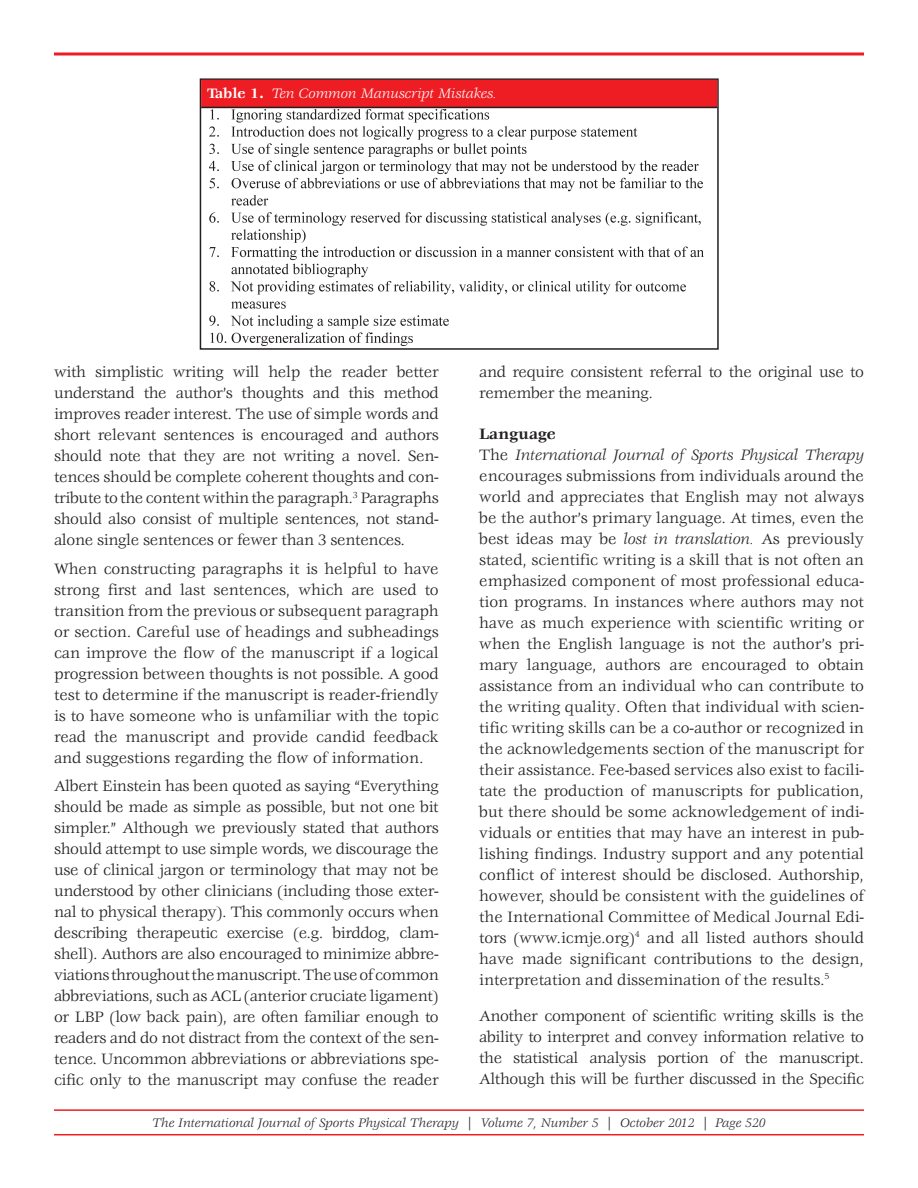
<style>
.page{position:relative;width:918px;height:1188px;background:#fff}
.page>*{position:absolute;margin:0;border:0;box-sizing:border-box;transform-origin:0 0}
.t1{font:16.5px/21px "Veljovic Std";letter-spacing:-.005em;color:#231f20;text-align:justify}
.t2{font:italic 15px "Veljovic Std";color:#fff}
.t3{font:italic 13.5px "Veljovic Std";color:#231f20}
.s1{font-weight:700;font-style:normal}
.s2{font-weight:700}
.s3{font-style:italic}
</style>
<div class="page">
<hr style="left:54px;top:1109px;width:810px;height:2px;background:#ee1d23">
<hr style="left:54px;top:1134px;width:810px;height:1px;background:#ee1d23">
<svg style="left:54px;top:52px;width:810px;height:4px"></svg>
<img style="left:209px;top:110px;width:495px;height:235px">
<div style="left:200px;top:78px;width:519px;height:272px;border:2px solid #231f20"></div>
<div style="left:201px;top:80px;width:516px;height:27px;background:#ee1d23"></div>
<hr style="left:201px;top:107px;width:516px;height:1px;background:#231f20">
<p class="t2" style="left:207px;top:87px;width:291px"><span class="s1">Table 1.</span> Ten Common Manuscript Mistakes.</p>
<p class="t1" style="left:54px;top:362px;width:386px">with simplistic writing will help the reader better understand the author’s thoughts and this method improves reader interest. The use of simple words and short relevant sentences is encouraged and authors should note that they are not writing a novel. Sen&shy;tences should be complete coherent thoughts and con&shy;tribute to the content within the paragraph.<sup>3</sup> Paragraphs should also consist of multiple sentences, not stand&shy;alone single sentences or fewer than 3 sentences.</p>
<p class="t1" style="left:54px;top:559px;width:386px">When constructing paragraphs it is helpful to have strong first and last sentences, which are used to transition from the previous or subsequent paragraph or section. Careful use of headings and subheadings can improve the flow of the manuscript if a logical progression between thoughts is not possible. A good test to determine if the manuscript is reader-friendly is to have someone who is unfamiliar with the topic read the manuscript and provide candid feedback and suggestions regarding the flow of information.</p>
<p class="t1" style="left:54px;top:776px;width:386px">Albert Einstein has been quoted as saying “Everything should be made as simple as possible, but not one bit simpler.” Although we previously stated that authors should attempt to use simple words, we discourage the use of clinical jargon or terminology that may not be understood by other clinicians (including those exter&shy;nal to physical therapy). This commonly occurs when describing therapeutic exercise (e.g. birddog, clam&shy;shell). Authors are also encouraged to minimize abbre&shy;viations throughout the manuscript. The use of common abbreviations, such as ACL (anterior cruciate ligament) or LBP (low back pain), are often familiar enough to readers and do not distract from the context of the sen&shy;tence. Uncommon abbreviations or abbreviations spe&shy;cific only to the manuscript may confuse the reader</p>
<p class="t1" style="left:479px;top:362px;width:386px">and require consistent referral to the original use to remember the meaning.</p>
<p class="t1" style="left:479px;top:424px;width:386px;text-align:left"><span class="s2">Language<br></span>The <span class="s3">International Journal of Sports Physical Therapy </span>encourages submissions from individuals around the world and appreciates that English may not always be the author’s primary language. At times, even the best ideas may be <span class="s3">lost in translation.</span> As previously stated, scientific writing is a skill that is not often an emphasized component of most professional educa&shy;tion programs. In instances where authors may not have as much experience with scientific writing or when the English language is not the author’s pri&shy;mary language, authors are encouraged to obtain assistance from an individual who can contribute to the writing quality. Often that individual with scien&shy;tific writing skills can be a co-author or recognized in the acknowledgements section of the manuscript for their assistance. Fee-based services also exist to facili&shy;tate the production of manuscripts for publication, but there should be some acknowledgement of indi&shy;viduals or entities that may have an interest in pub&shy;lishing findings. Industry support and any potential conflict of interest should be disclosed. Authorship, however, should be consistent with the guidelines of the International Committee of Medical Journal Edi&shy;tors (www.icmje.org)<sup>4</sup> and all listed authors should have made significant contributions to the design, interpretation and dissemination of the results.<sup>5</sup></p>
<p class="t1" style="left:479px;top:1006px;width:386px">Another component of scientific writing skills is the ability to interpret and convey information relative to the statistical analysis portion of the manuscript.<br>Although this will be further discussed in the Specific</p>
<p class="t3" style="left:152px;top:1117px;width:615px">The International Journal of Sports Physical Therapy | Volume 7, Number 5 | October 2012 | Page 520</p>
</div>
